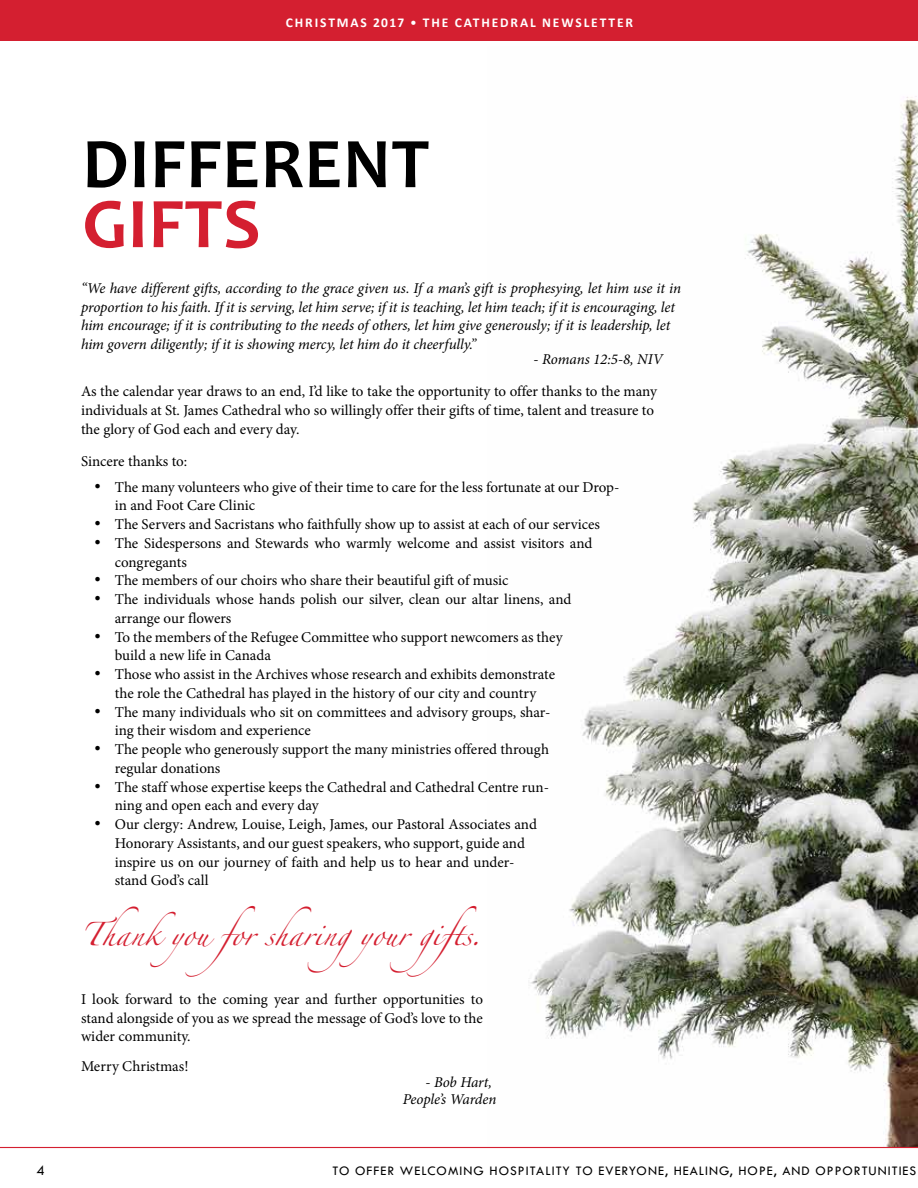
<style>
.page{position:relative;width:918px;height:1188px;background:#fff}
.page>*{position:absolute;margin:0;border:0;box-sizing:border-box;transform-origin:0 0}
.t1{font:700 72px "Candara";color:#000}
.t2{font:700 72px "Candara";color:#d41f30}
.t3{font:21px "Zapfino";color:#d41f30}
.t4{font:15px/18.8px "Minion Pro";letter-spacing:-.005em;color:#000}
.t5{font:italic 15px/18.8px "Minion Pro";letter-spacing:-.01em;color:#000}
.t6{font:15px "Tw Cen";color:#000}
.t7{font:13.5px "Tw Cen";letter-spacing:.075em;color:#000}
.t8{font:700 13.5px "Calibri";letter-spacing:.14em;color:#fff}
.s1{font-weight:400}
.s2{font-family:"Times New Roman";font-size:18px}
</style>
<div class="page">
<img style="left:487px;top:96px;width:431px;height:1051px">
<hr style="left:0;top:1147px;width:918px;height:1px;background:#d41f30">
<div style="left:0;top:0;width:918px;height:40px;background:#d41f30"></div>
<p class="t8" style="left:286px;top:14px;width:188px">CHRISTMAS 2017 <span class="s1">•</span> THE CATH</p>
<p class="t8" style="left:492px;top:14px;width:140px">EDRAL NEWSLETT ER</p>
<h1 class="t1" style="left:82px;top:119px;width:39px">DIFFERENT</h1>
<h1 class="t2" style="left:82px;top:179px;width:36px">GIFTS</h1>
<p class="t5" style="left:81px;top:279px;width:601px">“We have different gifts, according to the grace given us. If a man’s gift is prophesying, let him use it in proportion to his faith. If it is serving, let him serve; if it is teaching, let him teach; if it is encouraging, let him encourage; if it is contributing to the needs of others, let him give generously; if it is leadership, let him govern diligently; if it is showing mercy, let him do it cheerfully.”</p>
<p class="t5" style="left:534px;top:350px;width:131px">- Romans 12:5-8, NIV</p>
<p class="t4" style="left:81px;top:382px;width:578px">As the calendar year draws to an end, I’d like to take the opportunity to offer thanks to the many individuals at St. James Cathedral who so willingly offer their gifts of time, talent and treasure to the glory of God each and every day.</p>
<p class="t4" style="left:81px;top:452px;width:108px">Sincere thanks to:</p>
<p class="t4" style="left:115px;top:478px;width:506px;text-indent:-20px"><span class="s2">•</span> The many volunteers who give of their time to care for the less fortunate at our Drop&shy;in and Foot Care Clinic</p>
<p class="t4" style="left:94px;top:515px;width:507px"><span class="s2">•</span> The Servers and Sacristans who faithfully show up to assist at each of our services</p>
<p class="t4" style="left:115px;top:534px;width:479px;text-indent:-20px"><span class="s2">•</span> The Sidespersons and Stewards who warmly welcome and assist visitors and congregants</p>
<p class="t4" style="left:94px;top:571px;width:416px"><span class="s2">•</span> The members of our choirs who share their beautiful gift of music</p>
<p class="t4" style="left:115px;top:590px;width:458px;text-indent:-20px"><span class="s2">•</span> The individuals whose hands polish our silver, clean our altar linens, and arrange our flowers</p>
<p class="t4" style="left:115px;top:628px;width:449px;text-indent:-20px"><span class="s2">•</span> To the members of the Refugee Committee who support newcomers as they build a new life in Canada</p>
<p class="t4" style="left:94px;top:665px;width:462px;text-align:center"><span class="s2">•</span> Those who assist in the Archives whose research and exhibits demonstrate the role the Cathedral has played in the history of our city and country</p>
<p class="t4" style="left:115px;top:703px;width:437px;text-indent:-20px"><span class="s2">•</span> The many individuals who sit on committees and advisory groups, shar&shy;ing their wisdom and experience</p>
<p class="t4" style="left:115px;top:740px;width:436px;text-indent:-20px"><span class="s2">•</span> The people who generously support the many ministries offered through regular donations</p>
<p class="t4" style="left:115px;top:778px;width:436px;text-indent:-20px"><span class="s2">•</span> The staff whose expertise keeps the Cathedral and Cathedral Centre run&shy;ning and open each and every day</p>
<p class="t4" style="left:115px;top:815px;width:424px;text-indent:-20px"><span class="s2">•</span> Our clergy: Andrew, Louise, Leigh, James, our Pastoral Associates and Honorary Assistants, and our guest speakers, who support, guide and inspire us on our journey of faith and help us to hear and under&shy;stand God’s call</p>
<h2 class="t3" style="left:81px;top:925px;width:431px">Thankyou for sharingyour gifts.</h2>
<p class="t4" style="left:81px;top:990px;width:404px;text-align:justify">I look forward to the coming year and further opportunities to stand alongside of you as we spread the message of God’s love to the wider community.</p>
<p class="t4" style="left:81px;top:1057px;width:109px">Merry Christmas!</p>
<p class="t5" style="left:403px;top:1074px;width:95px;line-height:16.5px;text-indent:23px">- Bob Hart,<br>People’s Warden</p>
<p class="t6" style="left:36px;top:1161px;width:10px">4</p>
<p class="t7" style="left:332px;top:1162px;width:585px">TO OFFER WELCOMING HOSPITALITY TO EVERYONE, HEALING, HOPE, AND OPPORTUNITIES</p>
</div>
